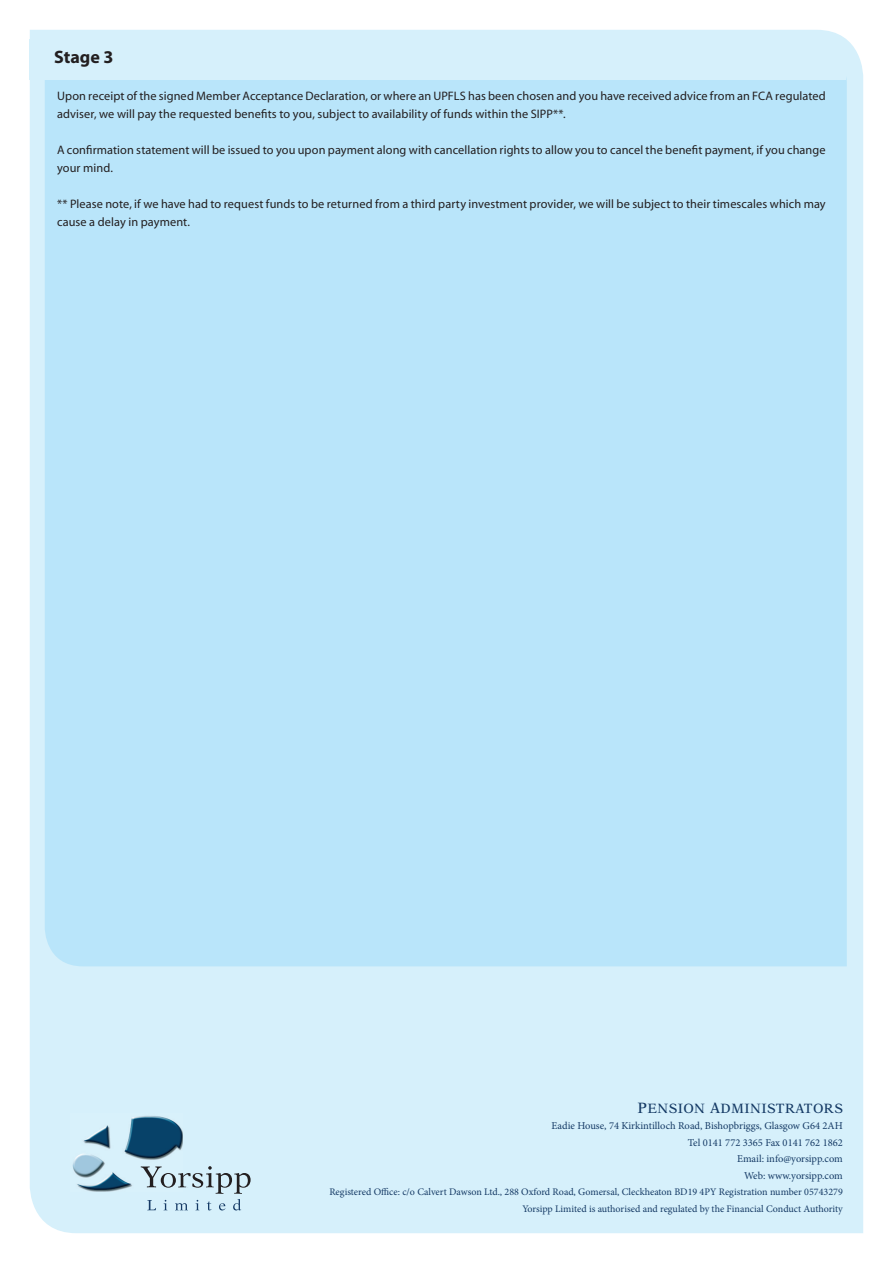
<style>
.page{position:relative;width:893px;height:1263px;background:#fff}
.page>*{position:absolute;margin:0;border:0;box-sizing:border-box;transform-origin:0 0}
.t1{font:700 18px "Myriad";color:#231f20}
.t2{font:13.5px "New Aster";letter-spacing:.03em;color:#153a65}
.t3{font:12.3px/18px "Myriad";letter-spacing:.005em;color:#231f20}
.t4{font:10.5px/16.5px "Minion Pro";color:#153a65;text-align:right}
.t5{font:10.05px/16.5px "Minion Pro";color:#153a65;text-align:right}
.s1{font-size:15px}
</style>
<div class="page">
<div style="left:30px;top:30px;width:833px;height:1203px;background:#d6f0fb"></div>
<div style="left:45px;top:44px;width:802px;height:922px;background:#b9e5fa"></div>
<img style="left:70px;top:1113px;width:113px;height:78px">
<svg style="left:141px;top:1166px;width:110px;height:44px;background:#bad1db"></svg>
<div style="left:30px;top:39px;width:816px;height:41px;background:#d6f0fb"></div>
<h1 class="t1" style="left:54px;top:48px;width:61px">Stage 3</h1>
<p class="t3" style="left:57px;top:87px;width:770px">Upon receipt of the signed Member Acceptance Declaration, or where an UPFLS has been chosen and you have received advice from an FCA regulated adviser, we will pay the requested benefits to you, subject to availability of funds within the SIPP**.</p>
<p class="t3" style="left:57px;top:141px;width:770px">A confirmation statement will be issued to you upon payment along with cancellation rights to allow you to cancel the benefit payment, if you change your mind.</p>
<p class="t3" style="left:57px;top:195px;width:770px">** Please note, if we have had to request funds to be returned from a third party investment provider, we will be subject to their timescales which may cause a delay in payment.</p>
<p class="t2" style="left:638px;top:1100px;width:207px"><span class="s1">P</span>ENSION <span class="s1">A</span>DMINISTRATORS</p>
<p class="t4" style="left:551px;top:1118px;width:293px">Eadie House, 74 Kirkintilloch Road, Bishopbriggs, Glasgow G64 2AH Tel 0141 772 3365 Fax 0141 762 1862<br>Email: info@yorsipp.com<br>Web: www.yorsipp.com</p>
<p class="t5" style="left:329px;top:1184px;width:515px">Registered Office: c/o Calvert Dawson Ltd., 288 Oxford Road, Gomersal, Cleckheaton BD19 4PY Registration number 05743279<br>Yorsipp Limited is authorised and regulated by the Financial Conduct Authority</p>
</div>
